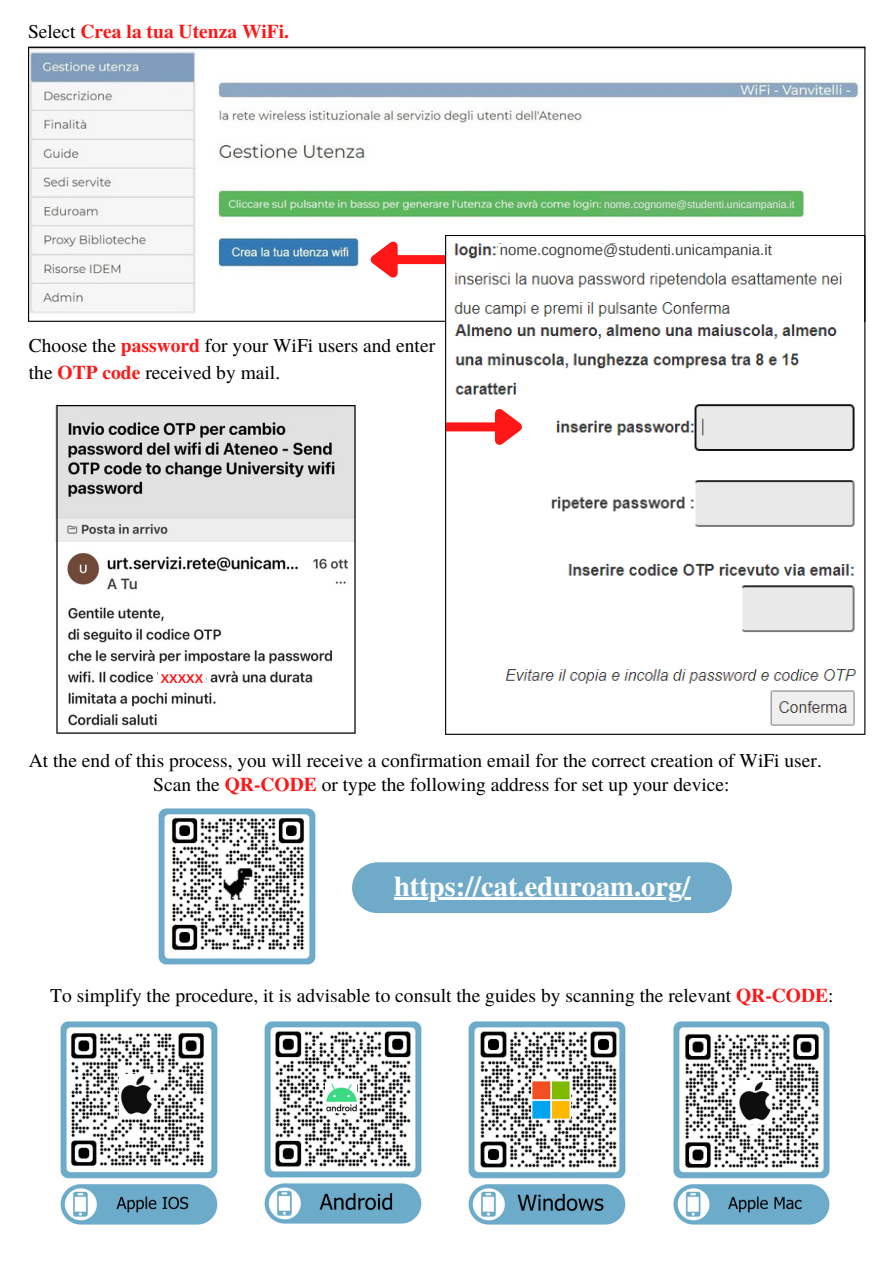
<style>
.page{position:relative;width:893px;height:1264px;background:#fff}
.page>*{position:absolute;margin:0;border:0;box-sizing:border-box;transform-origin:0 0}
.t1{font:700 28.5px "Te X Gyre Termes";color:#fff}
.t2{font:19.5px/27px "Te X Gyre Termes";color:#000}
.t3{font:700 19.5px "Te X Gyre Termes";color:#ff1616}
.t4{font:15px "Arimo";color:#464646}
.t5{font:700 12.75px "Arimo";color:#ff1616}
.t6{font:10.5px "Arimo";color:#e9eaea}
.s1{font-weight:400;color:#000}
.s2{font-weight:700;color:#ff1616}
</style>
<div class="page">
<svg style="left:28px;top:47px;width:837px;height:275px"></svg>
<div style="left:395px;top:255px;width:51px;height:9px;background:#ff1616"></div>
<svg style="left:360px;top:228px;width:46px;height:58px"></svg>
<div style="left:603px;top:196px;width:190px;height:18px;background:#65b466"></div>
<svg style="left:445px;top:235px;width:420px;height:500px"></svg>
<svg style="left:56px;top:405px;width:299px;height:328px"></svg>
<div style="left:446px;top:422px;width:51px;height:9px;background:#ff1616"></div>
<svg style="left:487px;top:401px;width:45px;height:57px"></svg>
<img style="left:158px;top:808px;width:158px;height:157px">
<img style="left:168px;top:815px;width:139px;height:138px">
<div style="left:352px;top:862px;width:380px;height:51px;background:#6fabc9"></div>
<hr style="left:394px;top:897px;width:296px;height:3px;background:#fff">
<img style="left:60px;top:1021px;width:158px;height:203px">
<img style="left:264px;top:1021px;width:158px;height:202px">
<img style="left:468px;top:1021px;width:158px;height:203px">
<img style="left:673px;top:1021px;width:157px;height:203px">
<img style="left:681px;top:1029px;width:139px;height:140px">
<img style="left:737px;top:1080px;width:34px;height:43px">
<img style="left:71px;top:1031px;width:136px;height:137px">
<img style="left:120px;top:1074px;width:33px;height:43px">
<img style="left:273px;top:1031px;width:141px;height:137px">
<img style="left:325px;top:1082px;width:32px;height:29px">
<img style="left:477px;top:1030px;width:141px;height:139px">
<img style="left:532px;top:1080px;width:38px;height:38px">
<p class="t3" style="left:28px;top:16px;width:262px"><span class="s1">Select</span> Crea la tua Utenza WiFi.</p>
<p class="t2" style="left:29px;top:331px;width:408px">Choose the <span class="s2">password</span> for your WiFi users and enter the <span class="s2">OTP code</span> received by mail.</p>
<p class="t6" style="left:604px;top:198px;width:192px">nome.cognome@studenti.unicampania.it</p>
<p class="t4" style="left:499px;top:242px;width:273px">nome.cognome@studenti.unicampania.it</p>
<p class="t5" style="left:161px;top:671px;width:44px">XXXXX</p>
<p class="t2" style="left:29px;top:745px;width:794px">At the end of this process, you will receive a confirmation email for the correct creation of WiFi user.</p>
<p class="t2" style="left:153px;top:769px;width:578px">Scan the <span class="s2">QR-CODE</span> or type the following address for set up your device:</p>
<p class="t1" style="left:394px;top:863px;width:297px">https://cat.eduroam.org/</p>
<p class="t2" style="left:50px;top:980px;width:784px">To simplify the procedure, it is advisable to consult the guides by scanning the relevant <span class="s2">QR-CODE</span>:</p>
</div>
